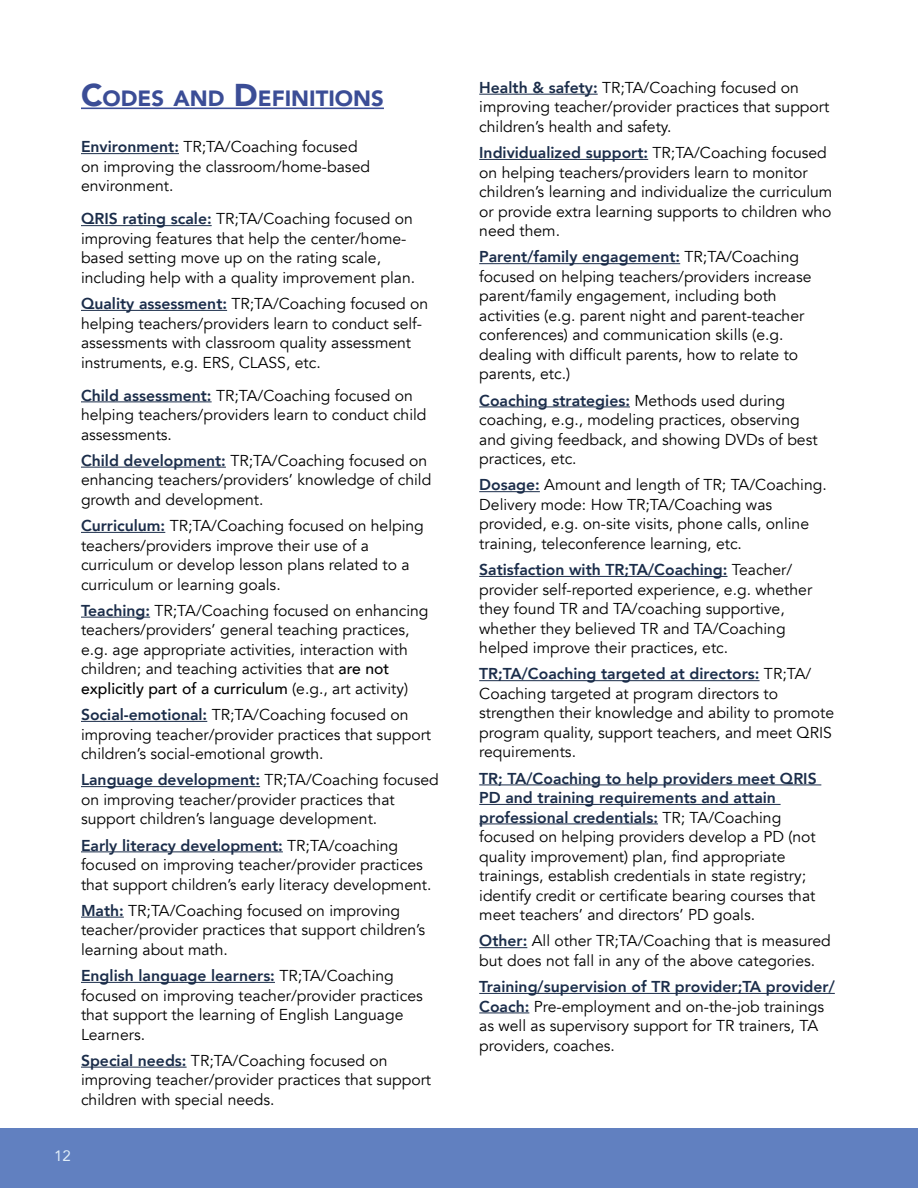
<style>
.page{position:relative;width:918px;height:1188px;background:#fff}
.page>*{position:absolute;margin:0;border:0;box-sizing:border-box;transform-origin:0 0}
.t1{font:900 22.05px "Avenir";color:#3b4d96}
.t2{font:15.75px/19.5px "Avenir";color:#000}
.t3{font:15px "Avenir";color:#e0edf9}
.s1{font-size:31.5px}
.s2{font-weight:800;color:#1b2d4a}
.s3{font-weight:500}
</style>
<div class="page">
<div style="left:0;top:1128px;width:918px;height:60px;background:#6180c0"></div>
<hr style="left:479px;top:94px;width:119px;height:1px;background:#1b2d4a">
<hr style="left:479px;top:159px;width:169px;height:1px;background:#1b2d4a">
<hr style="left:479px;top:263px;width:201px;height:1px;background:#1b2d4a">
<hr style="left:479px;top:407px;width:151px;height:1px;background:#1b2d4a">
<hr style="left:479px;top:491px;width:61px;height:1px;background:#1b2d4a">
<hr style="left:479px;top:576px;width:249px;height:1px;background:#1b2d4a">
<hr style="left:479px;top:680px;width:281px;height:1px;background:#1b2d4a">
<hr style="left:479px;top:785px;width:342px;height:1px;background:#1b2d4a">
<hr style="left:479px;top:804px;width:302px;height:1px;background:#1b2d4a">
<hr style="left:479px;top:824px;width:179px;height:1px;background:#1b2d4a">
<hr style="left:479px;top:947px;width:48px;height:1px;background:#1b2d4a">
<hr style="left:479px;top:993px;width:356px;height:1px;background:#1b2d4a">
<hr style="left:479px;top:1013px;width:50px;height:1px;background:#1b2d4a">
<hr style="left:81px;top:108px;width:303px;height:1px;background:#3b4d96">
<hr style="left:81px;top:153px;width:98px;height:1px;background:#1b2d4a">
<hr style="left:81px;top:225px;width:131px;height:1px;background:#1b2d4a">
<hr style="left:81px;top:310px;width:146px;height:1px;background:#1b2d4a">
<hr style="left:81px;top:401px;width:131px;height:1px;background:#1b2d4a">
<hr style="left:81px;top:467px;width:145px;height:1px;background:#1b2d4a">
<hr style="left:81px;top:532px;width:84px;height:1px;background:#1b2d4a">
<hr style="left:81px;top:617px;width:69px;height:1px;background:#1b2d4a">
<hr style="left:81px;top:721px;width:126px;height:1px;background:#1b2d4a">
<hr style="left:81px;top:786px;width:179px;height:1px;background:#1b2d4a">
<hr style="left:81px;top:851px;width:202px;height:1px;background:#1b2d4a">
<hr style="left:81px;top:917px;width:43px;height:1px;background:#1b2d4a">
<hr style="left:81px;top:982px;width:194px;height:1px;background:#1b2d4a">
<hr style="left:81px;top:1067px;width:106px;height:1px;background:#1b2d4a">
<h1 class="t1" style="left:81px;top:79px;width:304px"><span class="s1">C</span>ODES AND <span class="s1">D</span>EFINITIONS</h1>
<p class="t2" style="left:81px;top:138px;width:291px"><span class="s2">Environment:</span> TR;TA/Coaching focused on improving the classroom/home-based environment.</p>
<p class="t2" style="left:81px;top:210px;width:336px"><span class="s2">QRIS rating scale:</span> TR;TA/Coaching focused on improving features that help the center/home&shy;based setting move up on the rating scale, including help with a quality improvement plan.</p>
<p class="t2" style="left:81px;top:294px;width:349px"><span class="s2">Quality assessment:</span> TR;TA/Coaching focused on helping teachers/providers learn to conduct self&shy;assessments with classroom quality assessment instruments, e.g. ERS, CLASS, etc.</p>
<p class="t2" style="left:81px;top:386px;width:347px"><span class="s2">Child assessment:</span> TR;TA/Coaching focused on helping teachers/providers learn to conduct child assessments.</p>
<p class="t2" style="left:81px;top:451px;width:352px"><span class="s2">Child development:</span> TR;TA/Coaching focused on enhancing teachers/providers’ knowledge of child growth and development.</p>
<p class="t2" style="left:81px;top:516px;width:344px"><span class="s2">Curriculum:</span> TR;TA/Coaching focused on helping teachers/providers improve their use of a curriculum or develop lesson plans related to a curriculum or learning goals.</p>
<p class="t2" style="left:81px;top:601px;width:349px"><span class="s2">Teaching:</span> TR;TA/Coaching focused on enhancing teachers/providers’ general teaching practices, e.g. age appropriate activities, interaction with children; and teaching activities that <span class="s3">are not explicitly part of a curriculum</span> (e.g., art activity)</p>
<p class="t2" style="left:81px;top:705px;width:352px"><span class="s2">Social-emotional:</span> TR;TA/Coaching focused on improving teacher/provider practices that support children’s social-emotional growth.</p>
<p class="t2" style="left:81px;top:771px;width:359px"><span class="s2">Language development:</span> TR;TA/Coaching focused on improving teacher/provider practices that support children’s language development.</p>
<p class="t2" style="left:81px;top:836px;width:352px"><span class="s2">Early literacy development:</span> TR;TA/coaching focused on improving teacher/provider practices that support children’s early literacy development.</p>
<p class="t2" style="left:81px;top:901px;width:346px"><span class="s2">Math:</span> TR;TA/Coaching focused on improving teacher/provider practices that support children’s learning about math.</p>
<p class="t2" style="left:81px;top:966px;width:343px"><span class="s2">English language learners:</span> TR;TA/Coaching focused on improving teacher/provider practices that support the learning of English Language Learners.</p>
<p class="t2" style="left:81px;top:1051px;width:352px"><span class="s2">Special needs:</span> TR;TA/Coaching focused on improving teacher/provider practices that support children with special needs.</p>
<p class="t3" style="left:54px;top:1143px;width:18px">12</p>
<p class="t2" style="left:479px;top:78px;width:352px"><span class="s2">Health &amp; safety:</span> TR;TA/Coaching focused on improving teacher/provider practices that support children’s health and safety.</p>
<p class="t2" style="left:479px;top:143px;width:355px"><span class="s2">Individualized support:</span> TR;TA/Coaching focused on helping teachers/providers learn to monitor children’s learning and individualize the curriculum or provide extra learning supports to children who need them.</p>
<p class="t2" style="left:479px;top:248px;width:334px"><span class="s2">Parent/family engagement:</span> TR;TA/Coaching focused on helping teachers/providers increase parent/family engagement, including both activities (e.g. parent night and parent-teacher conferences) and communication skills (e.g. dealing with difficult parents, how to relate to parents, etc.)</p>
<p class="t2" style="left:479px;top:391px;width:340px"><span class="s2">Coaching strategies:</span> Methods used during coaching, e.g., modeling practices, observing and giving feedback, and showing DVDs of best practices, etc.</p>
<p class="t2" style="left:479px;top:476px;width:349px"><span class="s2">Dosage:</span> Amount and length of TR; TA/Coaching.<br>Delivery mode: How TR;TA/Coaching was provided, e.g. on-site visits, phone calls, online training, teleconference learning, etc.</p>
<p class="t2" style="left:479px;top:560px;width:335px"><span class="s2">Satisfaction with TR;TA/Coaching:</span> Teacher/ provider self-reported experience, e.g. whether they found TR and TA/coaching supportive, whether they believed TR and TA/Coaching helped improve their practices, etc.</p>
<p class="t2" style="left:479px;top:665px;width:356px"><span class="s2">TR;TA/Coaching targeted at directors:</span> TR;TA/ Coaching targeted at program directors to strengthen their knowledge and ability to promote program quality, support teachers, and meet QRIS requirements.</p>
<p class="t2" style="left:479px;top:769px;width:339px"><span class="s2">TR; TA/Coaching to help providers meet QRIS PD and training requirements and attain professional credentials:</span> TR; TA/Coaching focused on helping providers develop a PD (not quality improvement) plan, find appropriate trainings, establish credentials in state registry; identify credit or certificate bearing courses that meet teachers’ and directors’ PD goals.</p>
<p class="t2" style="left:479px;top:932px;width:353px"><span class="s2">Other:</span> All other TR;TA/Coaching that is measured but does not fall in any of the above categories.</p>
<p class="t2" style="left:479px;top:977px;width:357px"><span class="s2">Training/supervision of TR provider;TA provider/ Coach:</span> Pre-employment and on-the-job trainings as well as supervisory support for TR trainers, TA providers, coaches.</p>
</div>
